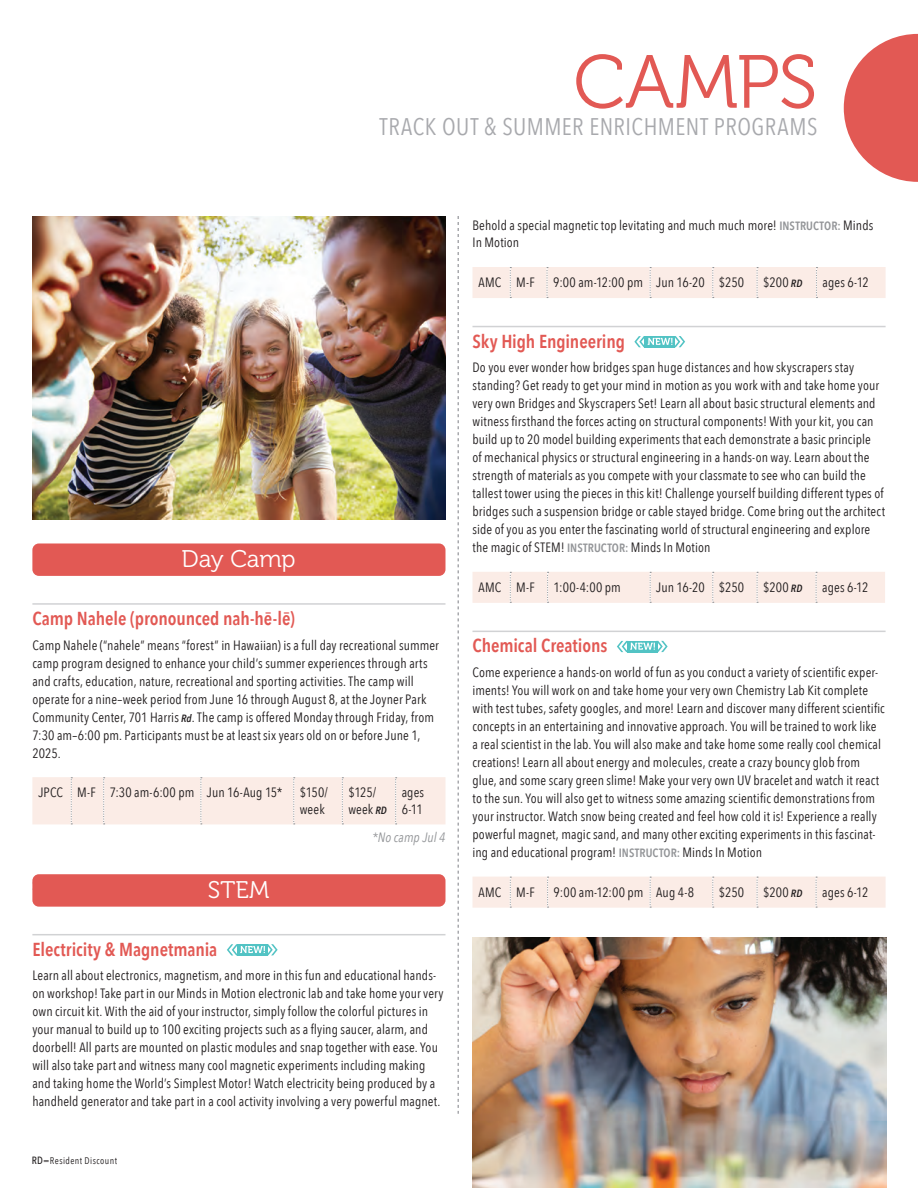
<style>
.page{position:relative;width:918px;height:1188px;background:#fff}
.page>*{position:absolute;margin:0;border:0;box-sizing:border-box;transform-origin:0 0}
.t1{font:75px "Museo 300";letter-spacing:-.01em;color:#e25954}
.t2{font:24px "Avenir Next Condensed";letter-spacing:.02em;color:#a8a9ad}
.t3{font:24px "Museo 300";letter-spacing:-.005em;color:#fff}
.t4{font:600 18.75px "Avenir Next Condensed";letter-spacing:-.005em;color:#e25954}
.t5{font:13.5px/18px "Avenir Next Condensed";letter-spacing:.01em;color:#231f20}
.t6{font:italic 13.5px "Avenir Next Condensed";letter-spacing:.005em;color:#939598}
.t7{font:9.6px "Avenir Next Condensed";letter-spacing:.045em;color:#231f20}
.s1{font-weight:600;font-style:italic;font-size:10.5px}
.s2{font-weight:500;font-size:10.5px}
.s3{font-weight:600;font-size:12px;color:#939598}
</style>
<div class="page">
<hr style="left:32px;top:603px;width:413px;height:2px;background:#d1d2d4">
<hr style="left:32px;top:934px;width:413px;height:1px;background:#d1d2d4">
<div style="left:32px;top:777px;width:414px;height:47px;background:#fbece6"></div>
<div style="left:237px;top:944px;width:31px;height:12px;background:#52c3c4"></div>
<svg style="left:227px;top:944px;width:51px;height:11px"></svg>
<hr style="left:472px;top:326px;width:414px;height:1px;background:#d1d2d4">
<hr style="left:472px;top:631px;width:414px;height:1px;background:#d1d2d4">
<div style="left:472px;top:267px;width:414px;height:31px;background:#fbece6"></div>
<div style="left:645px;top:336px;width:30px;height:12px;background:#52c3c4"></div>
<svg style="left:634px;top:336px;width:51px;height:11px"></svg>
<div style="left:472px;top:572px;width:413px;height:31px;background:#fbece6"></div>
<svg style="left:617px;top:641px;width:51px;height:11px"></svg>
<div style="left:472px;top:877px;width:414px;height:31px;background:#fbece6"></div>
<div style="left:32px;top:543px;width:413px;height:33px;background:#e25954;border-radius:6px"></div>
<div style="left:32px;top:874px;width:413px;height:33px;background:#e25954;border-radius:6px"></div>
<svg style="left:844px;top:34px;width:74px;height:148px"></svg>
<img style="left:32px;top:216px;width:414px;height:303px">
<svg style="left:458px;top:216px;width:1px;height:898px"></svg>
<img style="left:472px;top:938px;width:414px;height:250px">
<h1 class="t1" style="left:573px;top:42px;width:246px">CAMPS</h1>
<h2 class="t2" style="left:380px;top:106px;width:439px">TRACK OUT &amp; SUMMER ENRICHMENT PROGRAMS</h2>
<h2 class="t3" style="left:182px;top:546px;width:115px">Day Camp</h2>
<h3 class="t4" style="left:32px;top:602px;width:264px">Camp Nahele (pronounced nah-hē-lē)</h3>
<p class="t5" style="left:32px;top:635px;width:408px">Camp Nahele (“nahele” means “forest” in Hawaiian) is a full day recreational summer camp program designed to enhance your child’s summer experiences through arts and crafts, education, nature, recreational and sporting activities. The camp will operate for a nine–week period from June 16 through August 8, at the Joyner Park Community Center, 701 Harris <span class="s1">Rd</span>. The camp is offered Monday through Friday, from 7:30 am–6:00 pm. Participants must be at least six years old on or before June 1, 2025.</p>
<p class="t5" style="left:38px;top:783px;width:246px">JPCC M-F 7:30 am-6:00 pm Jun 16-Aug 15*</p>
<p class="t5" style="left:300px;top:784px;width:30px;line-height:16.2px">$150/ week</p>
<p class="t5" style="left:348px;top:784px;width:40px;line-height:16.2px">$125/ week <span class="s1">RD</span></p>
<p class="t5" style="left:402px;top:784px;width:24px;line-height:16.2px">ages<br>6-11</p>
<p class="t6" style="left:372px;top:829px;width:75px">*No camp Jul 4</p>
<h2 class="t3" style="left:208px;top:877px;width:63px">STEM</h2>
<h3 class="t4" style="left:32px;top:933px;width:187px">Electricity &amp; Magnetmania</h3>
<p class="t5" style="left:32px;top:966px;width:413px">Learn all about electronics, magnetism, and more in this fun and educational hands&shy;on workshop! Take part in our Minds in Motion electronic lab and take home your very own circuit kit. With the aid of your instructor, simply follow the colorful pictures in your manual to build up to 100 exciting projects such as a flying saucer, alarm, and doorbell! All parts are mounted on plastic modules and snap together with ease. You will also take part and witness many cool magnetic experiments including making and taking home the World’s Simplest Motor! Watch electricity being produced by a handheld generator and take part in a cool activity involving a very powerful magnet.</p>
<p class="t7" style="left:32px;top:1152px;width:87px"><span class="s2">RD</span>=Resident Discount</p>
<p class="t5" style="left:472px;top:215px;width:402px">Behold a special magnetic top levitating and much much more! <span class="s3">INSTRUCTOR:</span> Minds<br>In Motion</p>
<p class="t5" style="left:479px;top:273px;width:58px">AMC M-F</p>
<p class="t5" style="left:553px;top:273px;width:193px">9:00 am-12:00 pm Jun 16-20 $250</p>
<p class="t5" style="left:763px;top:273px;width:41px">$200 <span class="s1">RD</span></p>
<p class="t5" style="left:822px;top:273px;width:48px">ages 6-12</p>
<h3 class="t4" style="left:472px;top:325px;width:154px">Sky High Engineering</h3>
<p class="t5" style="left:472px;top:358px;width:414px">Do you ever wonder how bridges span huge distances and how skyscrapers stay standing? Get ready to get your mind in motion as you work with and take home your very own Bridges and Skyscrapers Set! Learn all about basic structural elements and witness firsthand the forces acting on structural components! With your kit, you can build up to 20 model building experiments that each demonstrate a basic principle<br>of mechanical physics or structural engineering in a hands-on way. Learn about the strength of materials as you compete with your classmate to see who can build the tallest tower using the pieces in this kit! Challenge yourself building different types of bridges such a suspension bridge or cable stayed bridge. Come bring out the architect side of you as you enter the fascinating world of structural engineering and explore the magic of STEM! <span class="s3">INSTRUCTOR:</span> Minds In Motion</p>
<p class="t5" style="left:479px;top:578px;width:58px">AMC M-F</p>
<p class="t5" style="left:554px;top:578px;width:69px">1:00-4:00 pm</p>
<p class="t5" style="left:656px;top:578px;width:89px">Jun 16-20 $250</p>
<p class="t5" style="left:763px;top:578px;width:41px">$200 <span class="s1">RD</span></p>
<p class="t5" style="left:822px;top:578px;width:48px">ages 6-12</p>
<h3 class="t4" style="left:472px;top:630px;width:136px">Chemical Creations</h3>
<p class="t5" style="left:472px;top:663px;width:414px">Come experience a hands-on world of fun as you conduct a variety of scientific exper&shy;iments! You will work on and take home your very own Chemistry Lab Kit complete with test tubes, safety googles, and more! Learn and discover many different scientific concepts in an entertaining and innovative approach. You will be trained to work like a real scientist in the lab. You will also make and take home some really cool chemical creations! Learn all about energy and molecules, create a crazy bouncy glob from glue, and some scary green slime! Make your very own UV bracelet and watch it react to the sun. You will also get to witness some amazing scientific demonstrations from your instructor. Watch snow being created and feel how cold it is! Experience a really powerful magnet, magic sand, and many other exciting experiments in this fascinat&shy;ing and educational program! <span class="s3">INSTRUCTOR:</span> Minds In Motion</p>
<p class="t5" style="left:479px;top:882px;width:58px">AMC M-F</p>
<p class="t5" style="left:554px;top:882px;width:142px">9:00 am-12:00 pm Aug 4-8</p>
<p class="t5" style="left:719px;top:882px;width:27px">$250</p>
<p class="t5" style="left:763px;top:882px;width:41px">$200 <span class="s1">RD</span></p>
<p class="t5" style="left:822px;top:882px;width:48px">ages 6-12</p>
</div>
